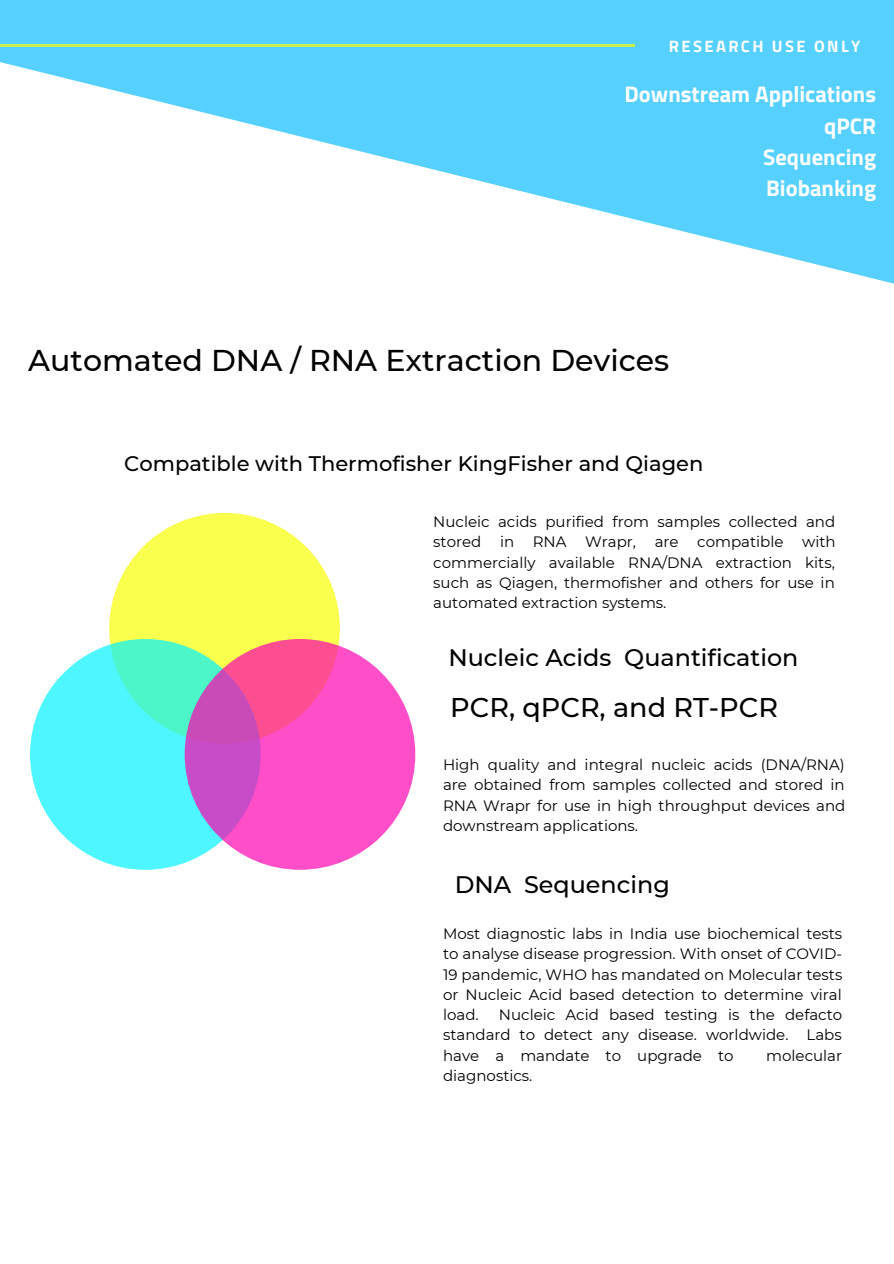
<style>
.page{position:relative;width:894px;height:1264px;background:#fff}
.page>*{position:absolute;margin:0;border:0;box-sizing:border-box;transform-origin:0 0}
.t1{font:500 30px "Montserrat";color:#000}
.t2{font:500 27px "Montserrat";color:#000}
.t3{font:500 23.85px "Montserrat";color:#000}
.t4{font:700 22.65px/31.2px "Titillium Web";color:#fff;text-align:right}
.t5{font:500 21px "Montserrat";color:#000}
.t6{font:700 16.5px "Titillium Web";letter-spacing:.145em;color:#fff}
.t7{font:15px/20.2px "Montserrat";color:#000;text-align:justify}
</style>
<div class="page">
<svg style="left:0;top:0;width:893px;height:284px;fill:#55d0ff"></svg>
<hr style="left:0;top:44px;width:634px;height:3px;background:#c8ef4f">
<div style="left:109px;top:513px;width:231px;height:230px;background:#faff4e;border-radius:50%"></div>
<div style="left:30px;top:639px;width:230px;height:230px;background:#00f3ff;border-radius:50%;opacity:.7"></div>
<div style="left:185px;top:639px;width:230px;height:230px;background:#ff00b1;border-radius:50%;opacity:.7"></div>
<p class="t6" style="left:668px;top:34px;width:193px">RESEARCH USE ONLY</p>
<h3 class="t4" style="left:624px;top:78px;width:253px">Downstream Applications qPCR<br>Sequencing<br>Biobanking</h3>
<h1 class="t1" style="left:28px;top:342px;width:642px">Automated DNA / RNA Extraction Devices</h1>
<h3 class="t5" style="left:124px;top:450px;width:580px">Compatible with Thermofisher KingFisher and Qiagen</h3>
<p class="t7" style="left:433px;top:511px;width:404px">Nucleic acids purified from samples collected and stored in RNA Wrapr, are compatible with commercially available RNA/DNA extraction kits, such as Qiagen, thermofisher and others for use in automated extraction systems.</p>
<h3 class="t3" style="left:448px;top:643px;width:351px">Nucleic Acids Quantification</h3>
<h2 class="t2" style="left:450px;top:691px;width:329px">PCR, qPCR, and RT-PCR</h2>
<p class="t7" style="left:443px;top:754px;width:404px">High quality and integral nucleic acids (DNA/RNA) are obtained from samples collected and stored in RNA Wrapr for use in high throughput devices and downstream applications.</p>
<h3 class="t3" style="left:454px;top:869px;width:216px">DNA Sequencing</h3>
<p class="t7" style="left:443px;top:923px;width:400px">Most diagnostic labs in India use biochemical tests to analyse disease progression. With onset of COVID-19 pandemic, WHO has mandated on Molecular tests or Nucleic Acid based detection to determine viral load.</p>
<p class="t7" style="left:443px;top:1004px;width:400px;text-indent:56px">Nucleic Acid based testing is the defacto standard to detect any disease. worldwide. Labs have a mandate to upgrade to</p>
<p class="t7" style="left:766px;top:1045px;width:77px">molecular</p>
<p class="t7" style="left:443px;top:1065px;width:91px">diagnostics.</p>
</div>
